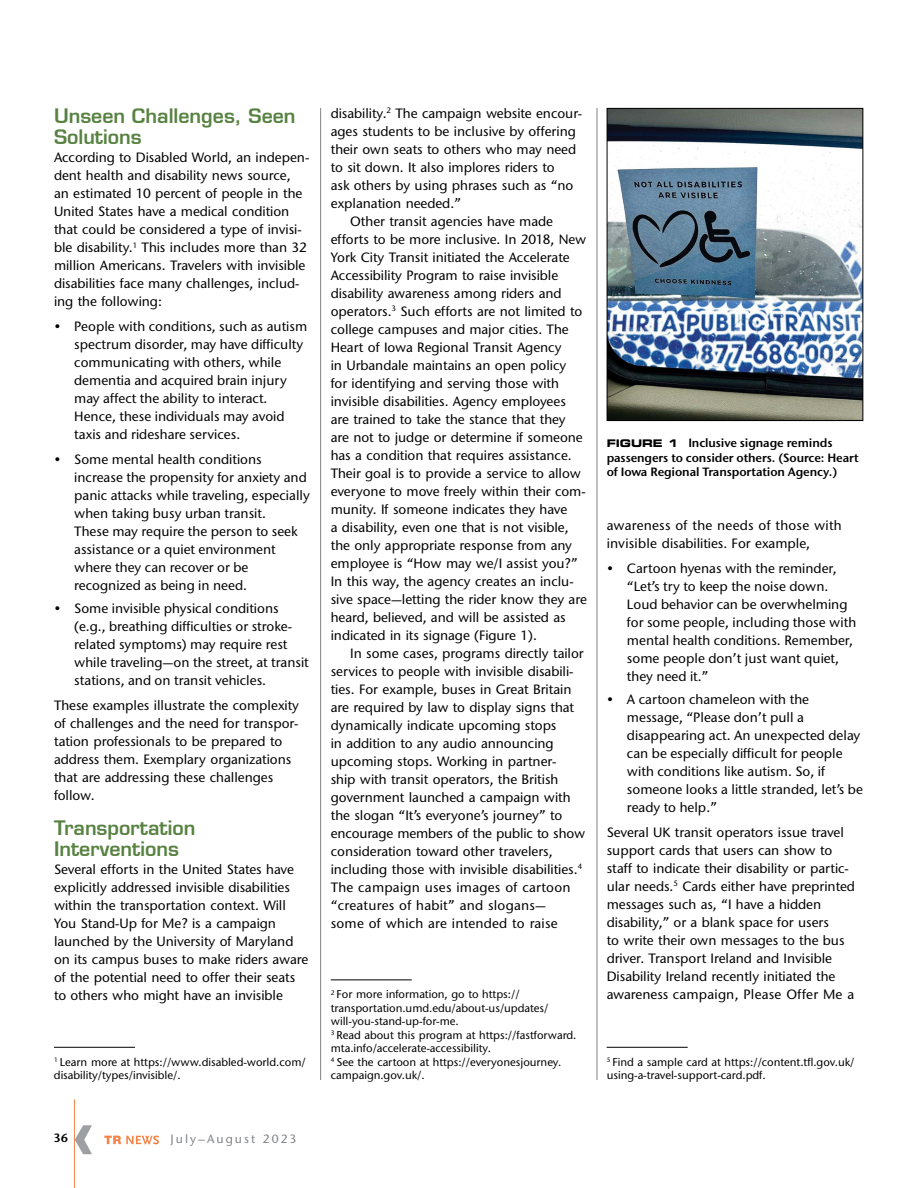
<style>
.page{position:relative;width:918px;height:1188px;background:#fff}
.page>*{position:absolute;margin:0;border:0;box-sizing:border-box;transform-origin:0 0}
.t1{font:600 19.5px/21.6px "Eurostile";color:#578241}
.t2{font:500 13.5px/18px "Stone Sans ITC Std";letter-spacing:-.005em;color:#000}
.t3{font:500 13.5px/18px "Stone Sans ITC Std";letter-spacing:.015em;color:#000}
.t4{font:600 12px/14.4px "Stone Sans ITC Pro";letter-spacing:-.01em;color:#000}
.t5{font:500 12px "Stone Sans ITC Std";letter-spacing:.17em;color:#808285}
.t6{font:500 11.25px/13.5px "Stone Sans ITC Std";letter-spacing:-.005em;color:#000}
.s1{font-family:"Eurostile Bold Extended Two";font-weight:400;font-size:10.5px}
</style>
<div class="page">
<hr style="left:597px;top:108px;width:1px;height:972px;background:#808285">
<hr style="left:320px;top:108px;width:1px;height:972px;background:#808285">
<hr style="left:74px;top:1099px;width:1px;height:89px;background:#f58345">
<svg style="left:75px;top:1125px;width:17px;height:29px"></svg>
<svg style="left:104px;top:1136px;width:55px;height:8px"></svg>
<img style="left:609px;top:110px;width:252px;height:309px">
<div style="left:607px;top:108px;width:256px;height:313px;border:1px solid #000"></div>
<hr style="left:54px;top:1047px;width:81px;height:1px;background:#000">
<hr style="left:331px;top:980px;width:81px;height:1px;background:#000">
<hr style="left:607px;top:1047px;width:81px;height:1px;background:#000">
<h1 class="t1" style="left:54px;top:105px;width:243px">Unseen Challenges, Seen<br>Solutions</h1>
<p class="t2" style="left:54px;top:148px;width:257px">According to Disabled World, an indepen&shy;dent health and disability news source,<br>an estimated 10 percent of people in the United States have a medical condition that could be considered a type of invisi&shy;ble disability.<sup>1</sup> This includes more than 32 million Americans. Travelers with invisible disabilities face many challenges, includ&shy;ing the following:</p>
<p class="t2" style="left:74px;top:317px;width:234px;text-indent:-20px">• People with conditions, such as autism spectrum disorder, may have difficulty communicating with others, while dementia and acquired brain injury may affect the ability to interact.<br>Hence, these individuals may avoid taxis and rideshare services.</p>
<p class="t2" style="left:74px;top:450px;width:237px;text-indent:-20px">• Some mental health conditions increase the propensity for anxiety and panic attacks while traveling, especially when taking busy urban transit.<br>These may require the person to seek assistance or a quiet environment where they can recover or be recognized as being in need.</p>
<p class="t2" style="left:74px;top:599px;width:236px;text-indent:-20px">• Some invisible physical conditions (e.g., breathing difficulties or stroke&shy;related symptoms) may require rest while traveling—on the street, at transit stations, and on transit vehicles.</p>
<p class="t2" style="left:54px;top:696px;width:247px">These examples illustrate the complexity of challenges and the need for transpor&shy;tation professionals to be prepared to address them. Exemplary organizations that are addressing these challenges follow.</p>
<h1 class="t1" style="left:54px;top:817px;width:143px">Transportation<br>Interventions</h1>
<p class="t2" style="left:54px;top:861px;width:256px">Several efforts in the United States have explicitly addressed invisible disabilities within the transportation context. Will You Stand-Up for Me? is a campaign launched by the University of Maryland on its campus buses to make riders aware of the potential need to offer their seats to others who might have an invisible</p>
<p class="t6" style="left:54px;top:1055px;width:253px"><sup>1</sup> Learn more at https://www.disabled-world.com/ disability/types/invisible/.</p>
<p class="t4" style="left:53px;top:1131px;width:16px">36</p>
<p class="t5" style="left:170px;top:1132px;width:128px">July–August 2023</p>
<p class="t2" style="left:331px;top:104px;width:253px">disability.<sup>2</sup> The campaign website encour-</p>
<p class="t2" style="left:331px;top:122px;width:247px">ages students to be inclusive by offering</p>
<p class="t2" style="left:331px;top:140px;width:247px">their own seats to others who may need</p>
<p class="t2" style="left:331px;top:158px;width:226px">to sit down. It also implores riders to</p>
<p class="t2" style="left:331px;top:176px;width:244px">ask others by using phrases such as “no</p>
<p class="t2" style="left:331px;top:194px;width:132px">explanation needed.”</p>
<p class="t2" style="left:350px;top:212px;width:204px">Other transit agencies have made</p>
<p class="t2" style="left:331px;top:230px;width:257px">efforts to be more inclusive. In 2018, New</p>
<p class="t2" style="left:331px;top:248px;width:240px">York City Transit initiated the Accelerate</p>
<p class="t2" style="left:331px;top:266px;width:229px">Accessibility Program to raise invisible</p>
<p class="t2" style="left:331px;top:284px;width:232px">disability awareness among riders and</p>
<p class="t2" style="left:331px;top:302px;width:253px">operators.<sup>3</sup> Such efforts are not limited to</p>
<p class="t2" style="left:331px;top:320px;width:240px">college campuses and major cities. The</p>
<p class="t2" style="left:331px;top:338px;width:232px">Heart of Iowa Regional Transit Agency</p>
<p class="t2" style="left:331px;top:356px;width:237px">in Urbandale maintains an open policy</p>
<p class="t2" style="left:331px;top:374px;width:230px">for identifying and serving those with</p>
<p class="t2" style="left:331px;top:392px;width:237px">invisible disabilities. Agency employees</p>
<p class="t2" style="left:331px;top:410px;width:237px">are trained to take the stance that they</p>
<p class="t2" style="left:331px;top:428px;width:254px">are not to judge or determine if someone</p>
<p class="t2" style="left:331px;top:446px;width:242px">has a condition that requires assistance.</p>
<p class="t2" style="left:331px;top:464px;width:252px">Their goal is to provide a service to allow</p>
<p class="t2" style="left:331px;top:482px;width:256px">everyone to move freely within their com-</p>
<p class="t2" style="left:331px;top:500px;width:238px">munity. If someone indicates they have</p>
<p class="t2" style="left:331px;top:518px;width:239px">a disability, even one that is not visible,</p>
<p class="t2" style="left:331px;top:536px;width:243px">the only appropriate response from any</p>
<p class="t2" style="left:331px;top:554px;width:249px">employee is “How may we/I assist you?”</p>
<p class="t2" style="left:331px;top:572px;width:244px">In this way, the agency creates an inclu-</p>
<p class="t2" style="left:331px;top:590px;width:258px">sive space—letting the rider know they are</p>
<p class="t2" style="left:331px;top:608px;width:236px">heard, believed, and will be assisted as</p>
<p class="t2" style="left:331px;top:626px;width:208px">indicated in its signage (Figure 1).</p>
<p class="t2" style="left:350px;top:644px;width:235px">In some cases, programs directly tailor</p>
<p class="t2" style="left:331px;top:662px;width:244px">services to people with invisible disabili-</p>
<p class="t2" style="left:331px;top:680px;width:242px">ties. For example, buses in Great Britain</p>
<p class="t2" style="left:331px;top:698px;width:245px">are required by law to display signs that</p>
<p class="t2" style="left:331px;top:716px;width:227px">dynamically indicate upcoming stops</p>
<p class="t2" style="left:331px;top:734px;width:224px">in addition to any audio announcing</p>
<p class="t2" style="left:331px;top:752px;width:227px">upcoming stops. Working in partner-</p>
<p class="t2" style="left:331px;top:770px;width:229px">ship with transit operators, the British</p>
<p class="t2" style="left:331px;top:788px;width:241px">government launched a campaign with</p>
<p class="t2" style="left:331px;top:806px;width:233px">the slogan “It’s everyone’s journey” to</p>
<p class="t2" style="left:331px;top:824px;width:256px">encourage members of the public to show</p>
<p class="t2" style="left:331px;top:842px;width:223px">consideration toward other travelers,</p>
<p class="t2" style="left:331px;top:860px;width:253px">including those with invisible disabilities.<sup>4</sup></p>
<p class="t3" style="left:331px;top:878px;width:241px">The campaign uses images of cartoon</p>
<p class="t3" style="left:331px;top:896px;width:217px">“creatures of habit” and slogans—</p>
<p class="t3" style="left:331px;top:914px;width:229px">some of which are intended to raise</p>
<p class="t6" style="left:331px;top:988px;width:247px"><sup>2</sup> For more information, go to https:// transportation.umd.edu/about-us/updates/ will-you-stand-up-for-me.<br><sup>3</sup> Read about this program at https://fastforward. mta.info/accelerate-accessibility.<br><sup>4</sup> See the cartoon at https://everyonesjourney. campaign.gov.uk/.</p>
<p class="t4" style="left:607px;top:436px;width:254px"><span class="s1">FIGURE 1</span> Inclusive signage reminds passengers to consider others. (Source: Heart of Iowa Regional Transportation Agency.)</p>
<p class="t3" style="left:607px;top:516px;width:237px">awareness of the needs of those with invisible disabilities. For example,</p>
<p class="t2" style="left:627px;top:559px;width:231px;text-indent:-20px">• Cartoon hyenas with the reminder, “Let’s try to keep the noise down.<br>Loud behavior can be overwhelming for some people, including those with mental health conditions. Remember, some people don’t just want quiet, they need it.”</p>
<p class="t2" style="left:627px;top:690px;width:237px;text-indent:-20px">• A cartoon chameleon with the message, “Please don’t pull a disappearing act. An unexpected delay can be especially difficult for people with conditions like autism. So, if someone looks a little stranded, let’s be ready to help.”</p>
<p class="t2" style="left:607px;top:823px;width:250px">Several UK transit operators issue travel support cards that users can show to staff to indicate their disability or partic&shy;ular needs.<sup>5</sup> Cards either have preprinted messages such as, “I have a hidden disability,” or a blank space for users<br>to write their own messages to the bus driver. Transport Ireland and Invisible Disability Ireland recently initiated the awareness campaign, Please Offer Me a</p>
<p class="t6" style="left:607px;top:1055px;width:249px"><sup>5</sup> Find a sample card at https://content.tfl.gov.uk/ using-a-travel-support-card.pdf.</p>
</div>
